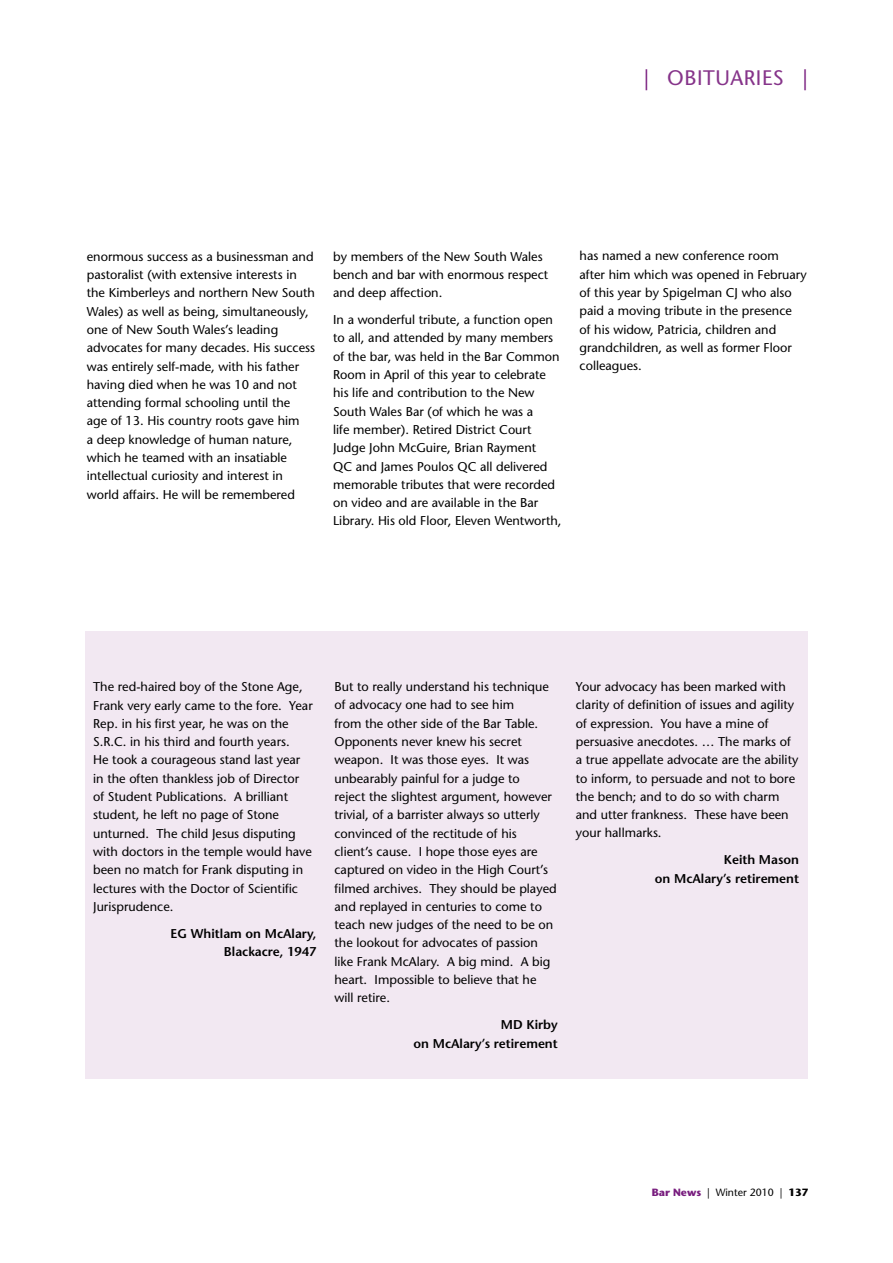
<style>
.page{position:relative;width:893px;height:1263px;background:#fff}
.page>*{position:absolute;margin:0;border:0;box-sizing:border-box;transform-origin:0 0}
.t1{font:21px "Stone Sans";color:#86348a}
.t2{font:21px "Stone Sans";color:#781d7e}
.t3{font:12.75px/18.3px "Stone Sans";color:#000}
.t4{font:600 12.75px/18.3px "Stone Sans";color:#000;text-align:right}
.t5{font:10.5px "Stone Sans";color:#000}
.s1{color:#781d7e}
.s2{font-weight:700;color:#781d7e}
.s3{font-weight:700}
</style>
<div class="page">
<div style="left:85px;top:631px;width:723px;height:448px;background:#f2e8f2"></div>
<h1 class="t1" style="left:644px;top:65px;width:36px"><span class="s1">|</span> obituaries</h1>
<h1 class="t2" style="left:802px;top:65px;width:7px">|</h1>
<p class="t3" style="left:87px;top:247px;width:230px">enormous success as a businessman and pastoralist (with extensive interests in the Kimberleys and northern New South Wales) as well as being, simultaneously, one of New South Wales’s leading advocates for many decades. His success was entirely self-made, with his father having died when he was 10 and not attending formal schooling until the<br>age of 13. His country roots gave him<br>a deep knowledge of human nature, which he teamed with an insatiable intellectual curiosity and interest in world affairs. He will be remembered</p>
<p class="t3" style="left:333px;top:247px;width:217px">by members of the New South Wales bench and bar with enormous respect and deep affection.</p>
<p class="t3" style="left:333px;top:310px;width:230px">In a wonderful tribute, a function open to all, and attended by many members of the bar, was held in the Bar Common Room in April of this year to celebrate his life and contribution to the New South Wales Bar (of which he was a<br>life member). Retired District Court Judge John McGuire, Brian Rayment<br>QC and James Poulos QC all delivered memorable tributes that were recorded on video and are available in the Bar Library. His old Floor, Eleven Wentworth,</p>
<p class="t3" style="left:580px;top:247px;width:229px">has named a new conference room after him which was opened in February of this year by Spigelman CJ who also paid a moving tribute in the presence<br>of his widow, Patricia, children and grandchildren, as well as former Floor colleagues.</p>
<p class="t3" style="left:93px;top:678px;width:221px">The red-haired boy of the Stone Age, Frank very early came to the fore. Year Rep. in his first year, he was on the S.R.C. in his third and fourth years.<br>He took a courageous stand last year in the often thankless job of Director of Student Publications. A brilliant student, he left no page of Stone unturned. The child Jesus disputing with doctors in the temple would have been no match for Frank disputing in lectures with the Doctor of Scientific Jurisprudence.</p>
<p class="t4" style="left:171px;top:924px;width:147px">EG Whitlam on McAlary,<br>Blackacre, 1947</p>
<p class="t3" style="left:334px;top:677px;width:224px">But to really understand his technique of advocacy one had to see him<br>from the other side of the Bar Table.<br>Opponents never knew his secret weapon. It was those eyes. It was unbearably painful for a judge to<br>reject the slightest argument, however trivial, of a barrister always so utterly convinced of the rectitude of his client’s cause. I hope those eyes are captured on video in the High Court’s filmed archives. They should be played and replayed in centuries to come to teach new judges of the need to be on the lookout for advocates of passion like Frank McAlary. A big mind. A big heart. Impossible to believe that he will retire.</p>
<p class="t4" style="left:414px;top:1015px;width:146px">MD Kirby<br>on McAlary’s retirement</p>
<p class="t3" style="left:576px;top:677px;width:224px">Your advocacy has been marked with clarity of definition of issues and agility of expression. You have a mine of persuasive anecdotes. … The marks of a true appellate advocate are the ability to inform, to persuade and not to bore the bench; and to do so with charm and utter frankness. These have been your hallmarks.</p>
<p class="t4" style="left:655px;top:851px;width:146px">Keith Mason<br>on McAlary’s retirement</p>
<p class="t5" style="left:652px;top:1186px;width:158px"><span class="s2">Bar News</span> | Winter 2010 | <span class="s3">137</span></p>
</div>
